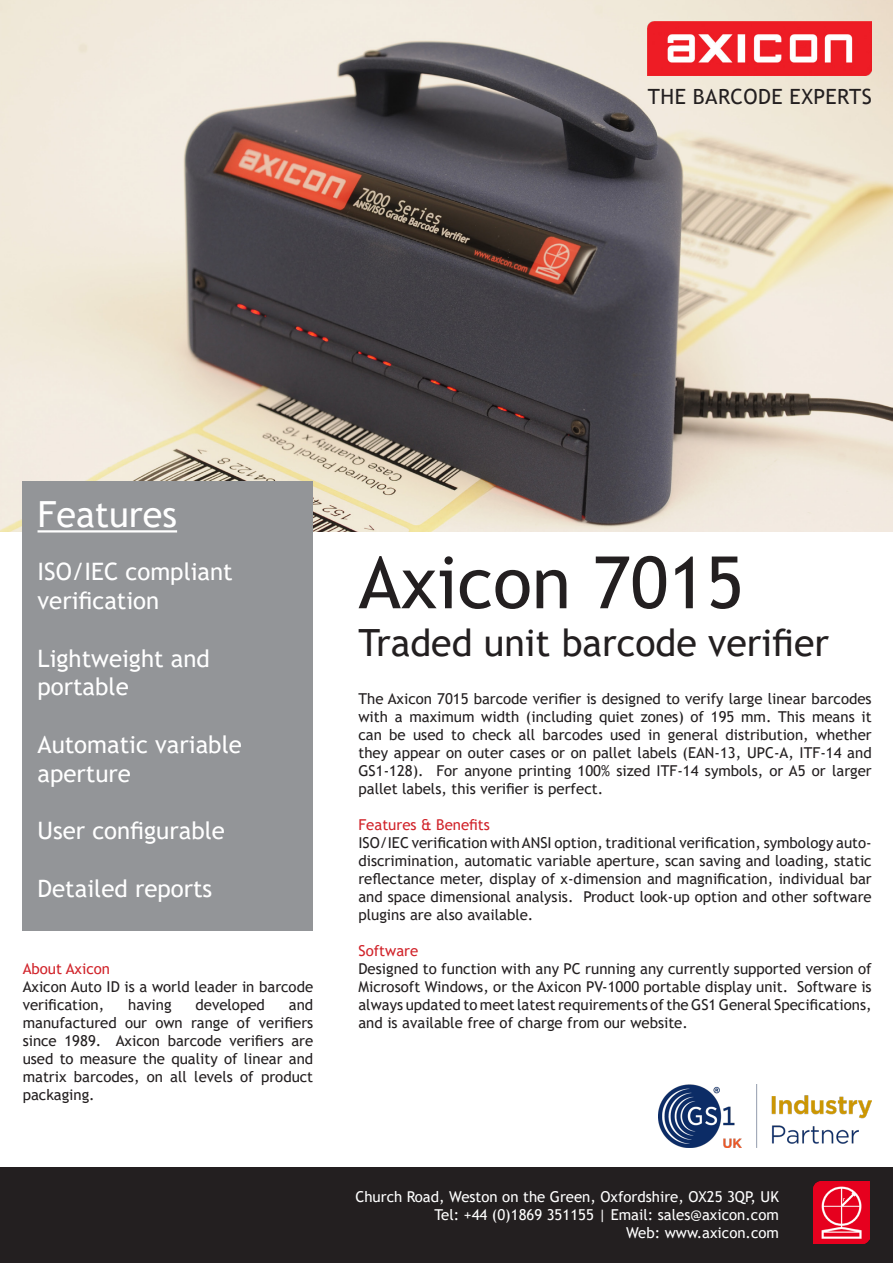
<style>
.page{position:relative;width:893px;height:1263px;background:#fff}
.page>*{position:absolute;margin:0;border:0;box-sizing:border-box;transform-origin:0 0}
.t1{font:72px "Trebuchet MS";color:#231f20}
.t2{font:37.5px "Trebuchet MS";color:#231f20}
.t3{font:36px "Trebuchet MS";color:#fff}
.t4{font:24px "Trebuchet MS";color:#fff}
.t5{font:21px "Trebuchet MS";letter-spacing:.02em;color:#231f20}
.t6{font:15px/18px "Trebuchet MS";color:#231f20;text-align:justify}
.t7{font:15px "Trebuchet MS";color:#fff}
.t8{font:15px "Trebuchet MS";color:#d1232a}
</style>
<div class="page">
<img style="left:0;top:0;width:893px;height:531px">
<img style="left:648px;top:21px;width:224px;height:54px">
<div style="left:23px;top:482px;width:290px;height:449px;background:#939598"></div>
<hr style="left:38px;top:530px;width:139px;height:2px;background:#fff">
<div style="left:0;top:1167px;width:893px;height:96px;background:#231f20"></div>
<img style="left:814px;top:1182px;width:56px;height:62px">
<img style="left:659px;top:1084px;width:213px;height:63px">
<p class="t5" style="left:648px;top:84px;width:225px">THE BARCODE EXPERTS</p>
<p class="t3" style="left:38px;top:491px;width:141px">Features</p>
<p class="t4" style="left:38px;top:556px;width:197px">ISO/IEC compliant</p>
<p class="t4" style="left:38px;top:585px;width:123px">verification</p>
<p class="t4" style="left:38px;top:643px;width:174px">Lightweight and</p>
<p class="t4" style="left:38px;top:672px;width:93px">portable</p>
<p class="t4" style="left:38px;top:729px;width:206px">Automatic variable</p>
<p class="t4" style="left:38px;top:758px;width:95px">aperture</p>
<p class="t4" style="left:38px;top:816px;width:189px">User configurable</p>
<p class="t4" style="left:38px;top:873px;width:176px">Detailed reports</p>
<p class="t8" style="left:23px;top:959px;width:89px">About Axicon</p>
<p class="t6" style="left:23px;top:978px;width:292px">Axicon Auto ID is a world leader in barcode verification,</p>
<p class="t6" style="left:23px;top:996px;width:292px;text-indent:266px">and manufactured our own range of verifiers since 1989. Axicon barcode verifiers are used to measure the quality of linear and matrix barcodes, on all levels of product packaging.</p>
<p class="t6" style="left:128px;top:996px;width:45px">having</p>
<p class="t6" style="left:195px;top:996px;width:71px">developed</p>
<p class="t1" style="left:358px;top:537px;width:387px">Axicon 7015</p>
<p class="t2" style="left:358px;top:619px;width:472px">Traded unit barcode verifier</p>
<p class="t6" style="left:358px;top:689px;width:515px">The Axicon 7015 barcode verifier is designed to verify large linear barcodes with a maximum width (including quiet zones) of 195 mm. This means it can be used to check all barcodes used in general distribution, whether they appear on outer cases or on pallet labels (EAN-13, UPC-A, ITF-14 and GS1-128). For anyone printing 100% sized ITF-14 symbols, or A5 or larger pallet labels, this verifier is perfect.</p>
<p class="t8" style="left:358px;top:815px;width:133px">Features &amp; Benefits</p>
<p class="t6" style="left:358px;top:833px;width:515px">ISO/IEC verification with ANSI option, traditional verification, symbology auto&shy;discrimination, automatic variable aperture, scan saving and loading, static reflectance meter, display of x-dimension and magnification, individual bar and space dimensional analysis. Product look-up option and other software plugins are also available.</p>
<p class="t8" style="left:358px;top:941px;width:61px">Software</p>
<p class="t6" style="left:358px;top:959px;width:515px">Designed to function with any PC running any currently supported version of Microsoft Windows, or the Axicon PV-1000 portable display unit. Software is always updated to meet latest requirements of the GS1 General Specifications, and is available free of charge from our website.</p>
<p class="t7" style="left:355px;top:1187px;width:425px">Church Road, Weston on the Green, Oxfordshire, OX25 3QP, UK</p>
<p class="t7" style="left:434px;top:1205px;width:346px">Tel: +44 (0)1869 351155 | Email: sales@axicon.com</p>
<p class="t7" style="left:626px;top:1223px;width:154px">Web: www.axicon.com</p>
</div>
